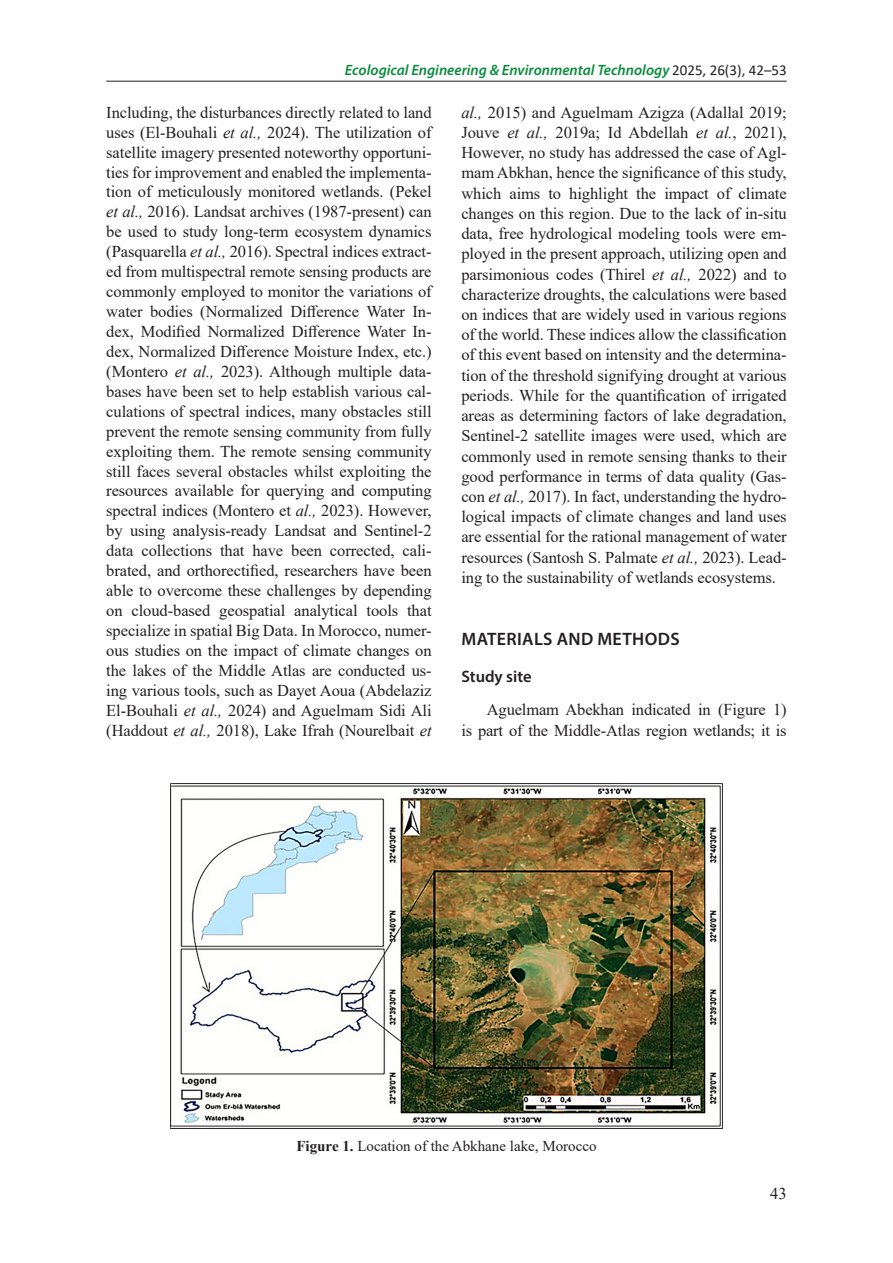
<style>
.page{position:relative;width:893px;height:1263px;background:#fff}
.page>*{position:absolute;margin:0;border:0;box-sizing:border-box;transform-origin:0 0}
.Heading_1{font:600 18px "Myriad Pro";letter-spacing:.02em;color:#231f20}
.Base_Text{font:16.5px/20px "Times New Roman";letter-spacing:-.005em;color:#231f20;text-align:justify}
.Heading_2_za_H1{font:600 16.5px "Myriad Pro";color:#231f20}
.t1{font:italic 600 15px "Myriad Pro";color:#088b3c}
.Figure{font:15px "Times New Roman";color:#231f20}
.s1{font-family:"Calibri";font-weight:400;font-style:normal;color:#231f20}
.s2{font-style:italic}
.s3{font-weight:700}
</style>
<div class="page">
<hr style="left:106px;top:81px;width:681px;height:1px;background:#231f20">
<img style="left:170px;top:784px;width:553px;height:344px">
<p class="t1" style="left:345px;top:60px;width:443px">Ecological Engineering &amp; Environmental Technology <span class="s1">2025, 26(3), 42–53</span></p>
<p class="Base_Text" style="left:106px;top:102px;width:327px">Including, the disturbances directly related to land uses (El-Bouhali <span class="s2">et al.,</span> 2024). The utilization of satellite imagery presented noteworthy opportuni&shy;ties for improvement and enabled the implementa&shy;tion of meticulously monitored wetlands. (Pekel <span class="s2">et al.,</span> 2016). Landsat archives (1987-present) can be used to study long-term ecosystem dynamics (Pasquarella <span class="s2">et al.,</span> 2016). Spectral indices extract&shy;ed from multispectral remote sensing products are commonly employed to monitor the variations of water bodies (Normalized Difference Water In&shy;dex, Modified Normalized Difference Water In&shy;dex, Normalized Difference Moisture Index, etc.) (Montero <span class="s2">et al.,</span> 2023). Although multiple data&shy;bases have been set to help establish various cal&shy;culations of spectral indices, many obstacles still prevent the remote sensing community from fully exploiting them. The remote sensing community still faces several obstacles whilst exploiting the resources available for querying and computing spectral indices (Montero et <span class="s2">al.,</span> 2023). However, by using analysis-ready Landsat and Sentinel-2 data collections that have been corrected, cali&shy;brated, and orthorectified, researchers have been able to overcome these challenges by depending on cloud-based geospatial analytical tools that specialize in spatial Big Data. In Morocco, numer&shy;ous studies on the impact of climate changes on the lakes of the Middle Atlas are conducted us&shy;ing various tools, such as Dayet Aoua (Abdelaziz El-Bouhali <span class="s2">et al.,</span> 2024) and Aguelmam Sidi Ali (Haddout <span class="s2">et al.,</span> 2018), Lake Ifrah (Nourelbait <span class="s2">et</span></p>
<p class="Base_Text" style="left:461px;top:102px;width:327px"><span class="s2">al.,</span> 2015) and Aguelmam Azigza (Adallal 2019; Jouve <span class="s2">et al.,</span> 2019a; Id Abdellah <span class="s2">et al.</span>, 2021), However, no study has addressed the case of Agl&shy;mam Abkhan, hence the significance of this study, which aims to highlight the impact of climate changes on this region. Due to the lack of in-situ data, free hydrological modeling tools were em&shy;ployed in the present approach, utilizing open and parsimonious codes (Thirel <span class="s2">et al.,</span> 2022) and to characterize droughts, the calculations were based on indices that are widely used in various regions of the world. These indices allow the classification of this event based on intensity and the determina&shy;tion of the threshold signifying drought at various periods. While for the quantification of irrigated areas as determining factors of lake degradation, Sentinel-2 satellite images were used, which are commonly used in remote sensing thanks to their good performance in terms of data quality (Gas&shy;con <span class="s2">et al.,</span> 2017). In fact, understanding the hydro&shy;logical impacts of climate changes and land uses are essential for the rational management of water resources (Santosh S. Palmate <span class="s2">et al.,</span> 2023). Lead&shy;ing to the sustainability of wetlands ecosystems.</p>
<p class="Heading_1" style="left:462px;top:628px;width:220px">MATERIALS AND METHODS</p>
<p class="Heading_2_za_H1" style="left:461px;top:666px;width:72px">Study site</p>
<p class="Base_Text" style="left:461px;top:699px;width:327px;text-align:right">Aguelmam Abekhan indicated in (Figure 1)<br>is part of the Middle-Atlas region wetlands; it is</p>
<p class="Figure" style="left:296px;top:1136px;width:302px"><span class="s3">Figure 1.</span> Location of the Abkhane lake, Morocco</p>
<p class="Base_Text" style="left:770px;top:1183px;width:18px">43</p>
</div>
